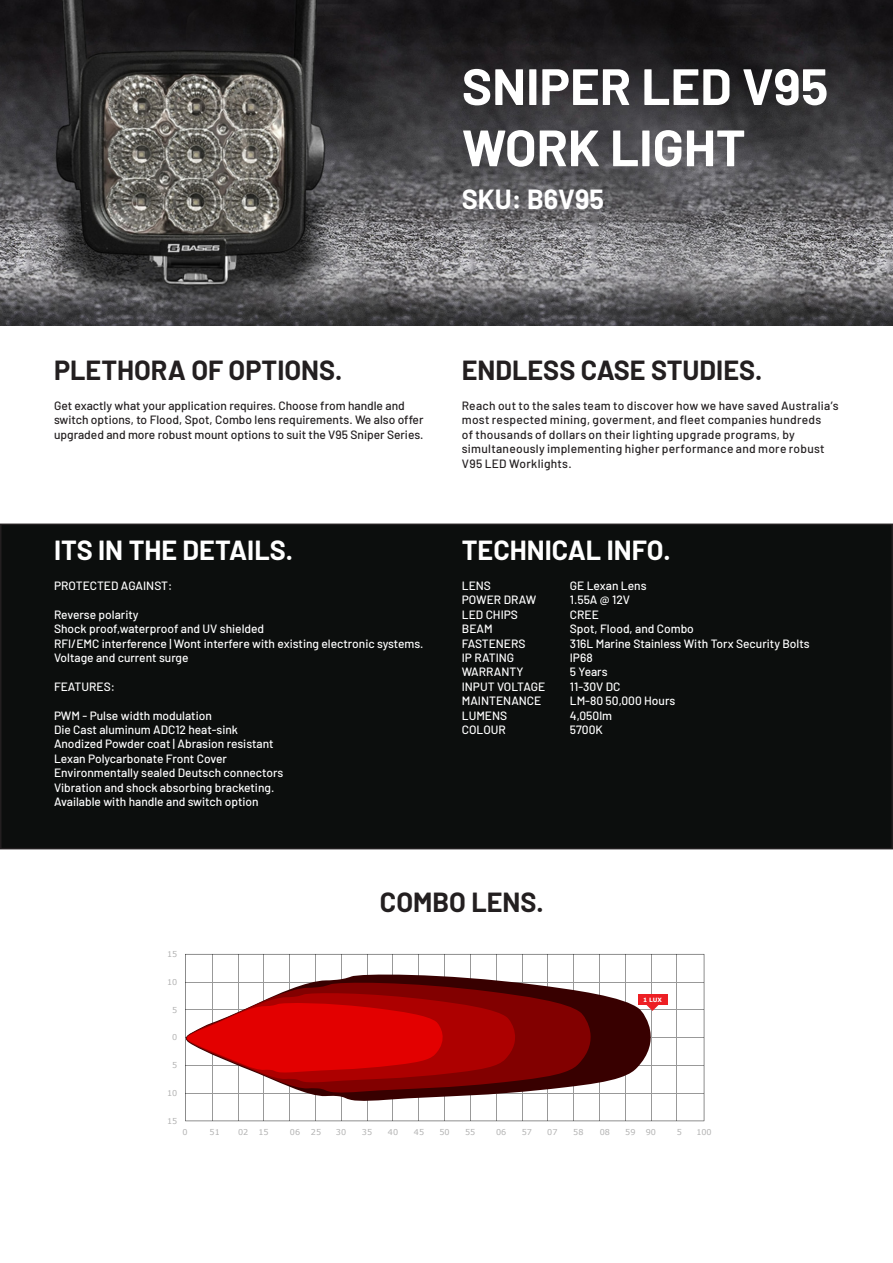
<style>
.page{position:relative;width:893px;height:1263px;background:#fff}
.page>*{position:absolute;margin:0;border:0;box-sizing:border-box;transform-origin:0 0}
.t1{font:700 51px/61.2px "Barlow";color:#fff}
.t2{font:700 27px "Barlow";color:#231f20}
.t3{font:700 27px "Barlow";color:#fff}
.t4{font:500 12px "Barlow";color:#fff}
.t5{font:500 12px/14.4px "Barlow";letter-spacing:.015em;color:#231f20}
.t6{font:8.1px "Verdana";color:#b3b3b3}
.t7{font:700 5.85px "Verdana";color:#fff}
</style>
<div class="page">
<div style="left:1px;top:524px;width:891px;height:325px;background:#0c0e0d"></div>
<div style="left:0;top:524px;width:893px;height:325px;border:2px solid #231f20"></div>
<img style="left:0;top:0;width:893px;height:326px">
<svg style="left:185px;top:954px;width:519px;height:167px"></svg>
<svg style="left:186px;top:973px;width:477px;height:129px"></svg>
<svg style="left:186px;top:981px;width:415px;height:112px"></svg>
<svg style="left:187px;top:992px;width:337px;height:91px;background:#c61f1f"></svg>
<div style="left:638px;top:995px;width:29px;height:10px;background:#ed1f24"></div>
<svg style="left:647px;top:1005px;width:11px;height:6px"></svg>
<p class="t1" style="left:462px;top:52px;width:368px">SNIPER LED V95<br>WORK LIGHT</p>
<p class="t3" style="left:462px;top:179px;width:144px">SKU: B6V95</p>
<p class="t2" style="left:54px;top:350px;width:290px">PLETHORA OF OPTIONS.</p>
<p class="t5" style="left:54px;top:397px;width:371px">Get exactly what your application requires. Choose from handle and switch options, to Flood, Spot, Combo lens requirements. We also offer upgraded and more robust mount options to suit the V95 Sniper Series.</p>
<p class="t3" style="left:54px;top:530px;width:240px">ITS IN THE DETAILS.</p>
<p class="t4" style="left:54px;top:577px;width:120px">PROTECTED AGAINST:</p>
<p class="t4" style="left:54px;top:606px;width:86px">Reverse polarity</p>
<p class="t4" style="left:54px;top:620px;width:212px">Shock proof,waterproof and UV shielded</p>
<p class="t4" style="left:54px;top:634px;width:371px">RFI/EMC interference | Wont interfere with existing electronic systems.</p>
<p class="t4" style="left:54px;top:649px;width:136px">Voltage and current surge</p>
<p class="t4" style="left:54px;top:678px;width:62px">FEATURES:</p>
<p class="t4" style="left:54px;top:706px;width:159px">PWM - Pulse width modulation</p>
<p class="t4" style="left:54px;top:721px;width:186px">Die Cast aluminum ADC12 heat-sink</p>
<p class="t4" style="left:54px;top:735px;width:221px">Anodized Powder coat | Abrasion resistant</p>
<p class="t4" style="left:54px;top:750px;width:174px">Lexan Polycarbonate Front Cover</p>
<p class="t4" style="left:54px;top:764px;width:231px">Environmentally sealed Deutsch connectors</p>
<p class="t4" style="left:54px;top:778px;width:222px">Vibration and shock absorbing bracketing.</p>
<p class="t4" style="left:54px;top:793px;width:206px">Available with handle and switch option</p>
<p class="t2" style="left:462px;top:350px;width:302px">ENDLESS CASE STUDIES.</p>
<p class="t5" style="left:462px;top:397px;width:378px">Reach out to the sales team to discover how we have saved Australia’s most respected mining, goverment, and fleet companies hundreds<br>of thousands of dollars on their lighting upgrade programs, by simultaneously implementing higher performance and more robust V95 LED Worklights.</p>
<p class="t3" style="left:462px;top:530px;width:210px">TECHNICAL INFO.</p>
<p class="t4" style="left:462px;top:577px;width:31px">LENS</p>
<p class="t4" style="left:570px;top:577px;width:78px">GE Lexan Lens</p>
<p class="t4" style="left:462px;top:591px;width:76px">POWER DRAW</p>
<p class="t4" style="left:570px;top:591px;width:62px">1.55A @ 12V</p>
<p class="t4" style="left:462px;top:606px;width:58px">LED CHIPS</p>
<p class="t4" style="left:570px;top:606px;width:30px">CREE</p>
<p class="t4" style="left:462px;top:620px;width:32px">BEAM</p>
<p class="t4" style="left:570px;top:620px;width:126px">Spot, Flood, and Combo</p>
<p class="t4" style="left:462px;top:634px;width:65px">FASTENERS</p>
<p class="t4" style="left:570px;top:634px;width:241px">316L Marine Stainless With Torx Security Bolts</p>
<p class="t4" style="left:462px;top:649px;width:54px">IP RATING</p>
<p class="t4" style="left:570px;top:649px;width:24px">IP68</p>
<p class="t4" style="left:462px;top:663px;width:63px">WARRANTY</p>
<p class="t4" style="left:570px;top:663px;width:39px">5 Years</p>
<p class="t4" style="left:462px;top:678px;width:85px">INPUT VOLTAGE</p>
<p class="t4" style="left:570px;top:678px;width:52px">11-30V DC</p>
<p class="t4" style="left:462px;top:692px;width:81px">MAINTENANCE</p>
<p class="t4" style="left:570px;top:692px;width:107px">LM-80 50,000 Hours</p>
<p class="t4" style="left:462px;top:706px;width:47px">LUMENS</p>
<p class="t4" style="left:570px;top:706px;width:44px">4,050lm</p>
<p class="t4" style="left:462px;top:721px;width:46px">COLOUR</p>
<p class="t4" style="left:570px;top:721px;width:35px">5700K</p>
<p class="t6" style="left:167px;top:948px;width:12px">15</p>
<p class="t6" style="left:167px;top:976px;width:12px">10</p>
<p class="t6" style="left:172px;top:1004px;width:7px">5</p>
<p class="t6" style="left:172px;top:1032px;width:7px">0</p>
<p class="t6" style="left:172px;top:1060px;width:7px">5</p>
<p class="t6" style="left:167px;top:1088px;width:12px">10</p>
<p class="t6" style="left:167px;top:1115px;width:12px">15</p>
<p class="t6" style="left:183px;top:1126px;width:7px">0</p>
<p class="t2" style="left:380px;top:883px;width:165px">COMBO LENS.</p>
<p class="t7" style="left:643px;top:996px;width:21px">1 LUX</p>
<p class="t6" style="left:210px;top:1126px;width:12px">51</p>
<p class="t6" style="left:238px;top:1126px;width:12px">02</p>
<p class="t6" style="left:290px;top:1126px;width:12px">06</p>
<p class="t6" style="left:336px;top:1126px;width:12px">30</p>
<p class="t6" style="left:496px;top:1126px;width:12px">06</p>
<p class="t6" style="left:522px;top:1126px;width:12px">57</p>
<p class="t6" style="left:547px;top:1126px;width:12px">07</p>
<p class="t6" style="left:573px;top:1126px;width:12px">58</p>
<p class="t6" style="left:600px;top:1126px;width:12px">08</p>
<p class="t6" style="left:625px;top:1126px;width:12px">59</p>
<p class="t6" style="left:646px;top:1126px;width:12px">90</p>
<p class="t6" style="left:677px;top:1126px;width:7px">5</p>
<p class="t6" style="left:696px;top:1126px;width:17px">100</p>
<p class="t6" style="left:258px;top:1127px;width:12px">15</p>
<p class="t6" style="left:311px;top:1127px;width:12px">25</p>
<p class="t6" style="left:362px;top:1127px;width:12px">35</p>
<p class="t6" style="left:388px;top:1127px;width:12px">40</p>
<p class="t6" style="left:414px;top:1127px;width:12px">45</p>
<p class="t6" style="left:439px;top:1127px;width:12px">50</p>
<p class="t6" style="left:465px;top:1127px;width:12px">55</p>
</div>
